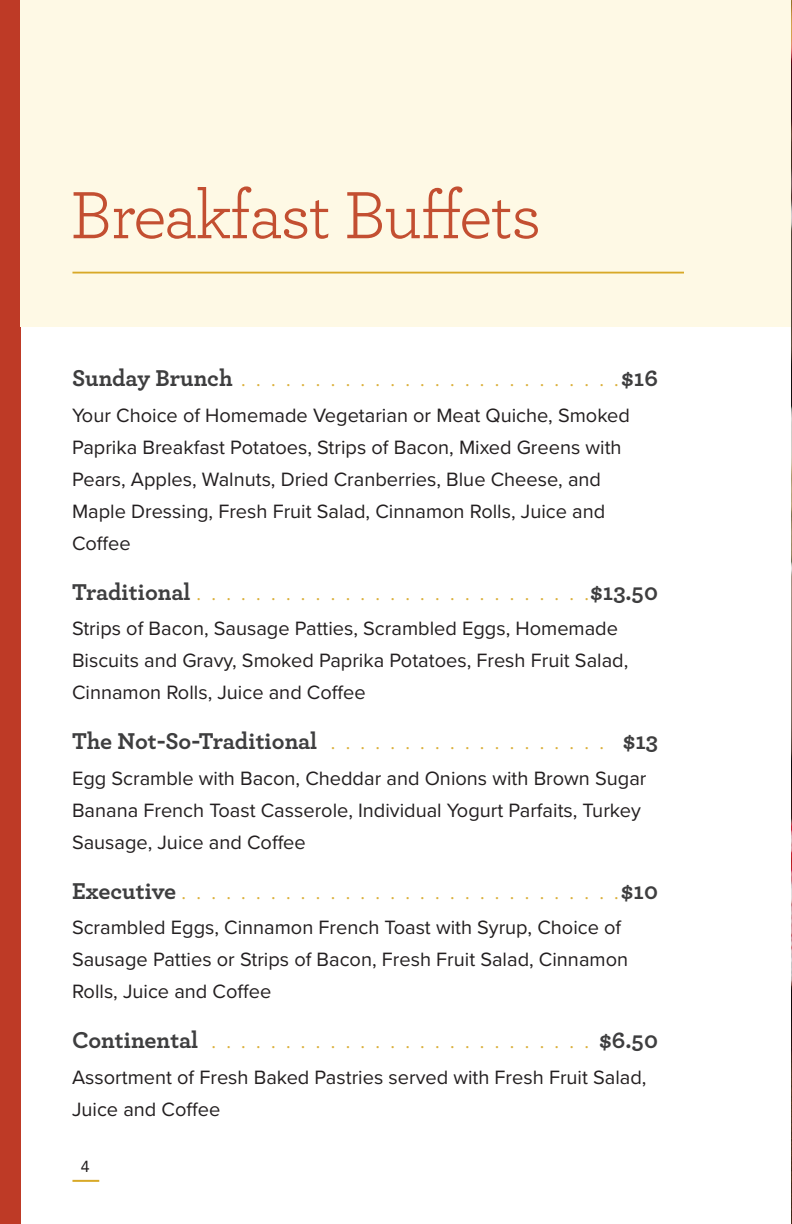
<style>
.page{position:relative;width:792px;height:1224px;background:#fff}
.page>*{position:absolute;margin:0;border:0;box-sizing:border-box;transform-origin:0 0}
.t1{font:70px "Archer";letter-spacing:-.025em;color:#c34f31}
.Paragraph_Title_-_12{font:700 24px "Archer";color:#3e3e3f}
.Body{font:20px/32px "Proxima Nova";color:#231f20}
.t2{font:16px "Avenir";color:#231f20}
</style>
<div class="page">
<div style="left:0;top:0;width:20px;height:1224px;background:#be3a26"></div>
<div style="left:20px;top:0;width:772px;height:327px;background:#fef9e5"></div>
<img style="left:791px;top:0;width:1px;height:1224px">
<hr style="left:72px;top:1180px;width:27px;height:2px;background:#d8a927">
<hr style="left:72px;top:272px;width:612px;height:2px;background:#d8a927">
<p class="t1" style="left:70px;top:167px;width:473px">Breakfast Buffets</p>
<p class="Paragraph_Title_-_12" style="left:72px;top:359px;width:162px">Sunday Brunch</p>
<p class="Paragraph_Title_-_12" style="left:621px;top:359px;width:38px">$16</p>
<p class="Body" style="left:72px;top:398px;width:559px">Your Choice of Homemade Vegetarian or Meat Quiche, Smoked Paprika Breakfast Potatoes, Strips of Bacon, Mixed Greens with Pears, Apples, Walnuts, Dried Cranberries, Blue Cheese, and Maple Dressing, Fresh Fruit Salad, Cinnamon Rolls, Juice and Coffee</p>
<p class="Paragraph_Title_-_12" style="left:72px;top:573px;width:120px">Traditional</p>
<p class="Paragraph_Title_-_12" style="left:590px;top:573px;width:69px">$13.50</p>
<p class="Body" style="left:72px;top:612px;width:558px">Strips of Bacon, Sausage Patties, Scrambled Eggs, Homemade<br>Biscuits and Gravy, Smoked Paprika Potatoes, Fresh Fruit Salad,<br>Cinnamon Rolls, Juice and Coffee</p>
<p class="Paragraph_Title_-_12" style="left:72px;top:722px;width:247px">The Not-So-Traditional</p>
<p class="Paragraph_Title_-_12" style="left:623px;top:722px;width:37px">$13</p>
<p class="Body" style="left:72px;top:761px;width:576px">Egg Scramble with Bacon, Cheddar and Onions with Brown Sugar<br>Banana French Toast Casserole, Individual Yogurt Parfaits, Turkey<br>Sausage, Juice and Coffee</p>
<p class="Paragraph_Title_-_12" style="left:72px;top:872px;width:106px">Executive</p>
<p class="Paragraph_Title_-_12" style="left:621px;top:872px;width:39px">$10</p>
<p class="Body" style="left:72px;top:911px;width:558px">Scrambled Eggs, Cinnamon French Toast with Syrup, Choice of<br>Sausage Patties or Strips of Bacon, Fresh Fruit Salad, Cinnamon<br>Rolls, Juice and Coffee</p>
<p class="Paragraph_Title_-_12" style="left:72px;top:1021px;width:128px">Continental</p>
<p class="Paragraph_Title_-_12" style="left:599px;top:1021px;width:60px">$6.50</p>
<p class="Body" style="left:72px;top:1060px;width:576px">Assortment of Fresh Baked Pastries served with Fresh Fruit Salad,<br>Juice and Coffee</p>
<p class="t2" style="left:81px;top:1154px;width:10px">4</p>
</div>
